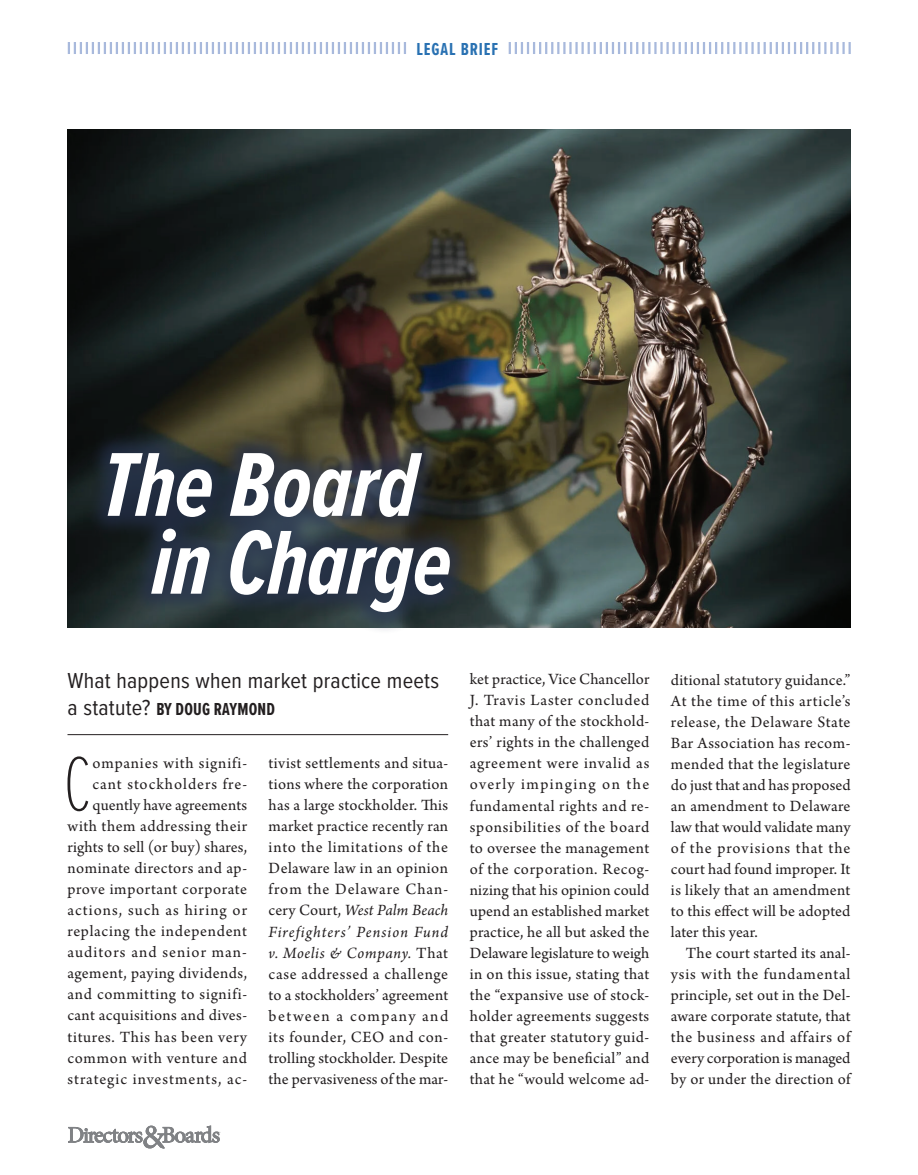
<style>
.page{position:relative;width:918px;height:1175px;background:#fff}
.page>*{position:absolute;margin:0;border:0;box-sizing:border-box;transform-origin:0 0}
.t1{font:italic 700 94.05px/77.8px "Proxima Nova Ex Cn";color:#fff;text-align:center}
.t2{font:100 79.5px "Proxima Nova Ex Cn";color:#231f20}
.t3{font:22.5px "Proxima Nova Cond";letter-spacing:.01em;color:#231f20}
.t4{font:700 18px "Proxima Nova Ex Cn";letter-spacing:.01em;color:#231f20}
.t5{font:700 18px "Proxima Nova Ex Cn";letter-spacing:.05em;color:#2971b2}
.t6{font:16.5px/21px "Arno Pro";letter-spacing:.03em;color:#231f20;text-align:justify}
.t7{font:300 1.65px "Frutiger";color:#808285}
.s1{font-family:"Proxima Nova Cond";font-weight:400;font-size:22.5px}
.s2{font-style:italic}
</style>
<div class="page">
<svg style="left:68px;top:42px;width:338px;height:12px"></svg>
<svg style="left:509px;top:42px;width:342px;height:12px"></svg>
<img style="left:68px;top:129px;width:782px;height:498px">
<div style="left:85px;top:430px;width:388px;height:204px;background:#26314e;opacity:.68"></div>
<hr style="left:68px;top:734px;width:380px;height:1px;background:#231f20">
<svg style="left:68px;top:1125px;width:152px;height:23px"></svg>
<p class="t5" style="left:416px;top:36px;width:84px">LEGAL BRIEF</p>
<h1 class="t1" style="left:102px;top:444px;width:351px">The Board in Charge</h1>
<h3 class="t3" style="left:68px;top:664px;width:373px">What happens when market practice meets</h3>
<p class="t4" style="left:68px;top:696px;width:209px"><span class="s1">a statute?</span> BY DOUG RAYMOND</p>
<h2 class="t2" style="left:63px;top:726px;width:30px">C</h2>
<p class="t6" style="left:67px;top:753px;width:181px;text-align:right">ompanies with signifi&shy;cant stockholders fre&shy;quently have agreements with them addressing their rights to sell (or buy) shares, nominate directors and ap&shy;prove important corporate actions, such as hiring or replacing the independent auditors and senior man&shy;agement, paying dividends, and committing to signifi&shy;cant acquisitions and dives&shy;titures. This has been very common with venture and strategic investments, ac-</p>
<p class="t6" style="left:269px;top:753px;width:181px">tivist settlements and situa&shy;tions where the corporation has a large stockholder. This market practice recently ran into the limitations of the Delaware law in an opinion from the Delaware Chan&shy;cery Court, <span class="s2">West Palm Beach Firefighters’ Pension Fund v. Moelis &amp; Company.</span> That case addressed a challenge to a stockholders’ agreement between a company and its founder, CEO and con&shy;trolling stockholder. Despite the pervasiveness of the mar-</p>
<p class="t7" style="left:219px;top:1131px;width:3px">®</p>
<p class="t6" style="left:470px;top:670px;width:181px">ket practice, Vice Chancellor J. Travis Laster concluded that many of the stockhold&shy;ers’ rights in the challenged agreement were invalid as overly impinging on the fundamental rights and re&shy;sponsibilities of the board to oversee the management of the corporation. Recog&shy;nizing that his opinion could upend an established market practice, he all but asked the Delaware legislature to weigh in on this issue, stating that the “expansive use of stock&shy;holder agreements suggests that greater statutory guid&shy;ance may be beneficial” and that he “would welcome ad-</p>
<p class="t6" style="left:671px;top:670px;width:181px">ditional statutory guidance.” At the time of this article’s release, the Delaware State Bar Association has recom&shy;mended that the legislature do just that and has proposed an amendment to Delaware law that would validate many of the provisions that the court had found improper. It is likely that an amendment to this effect will be adopted later this year.</p>
<p class="t6" style="left:671px;top:943px;width:181px;text-indent:15px">The court started its anal&shy;ysis with the fundamental principle, set out in the Del&shy;aware corporate statute, that the business and affairs of every corporation is managed by or under the direction of</p>
</div>
